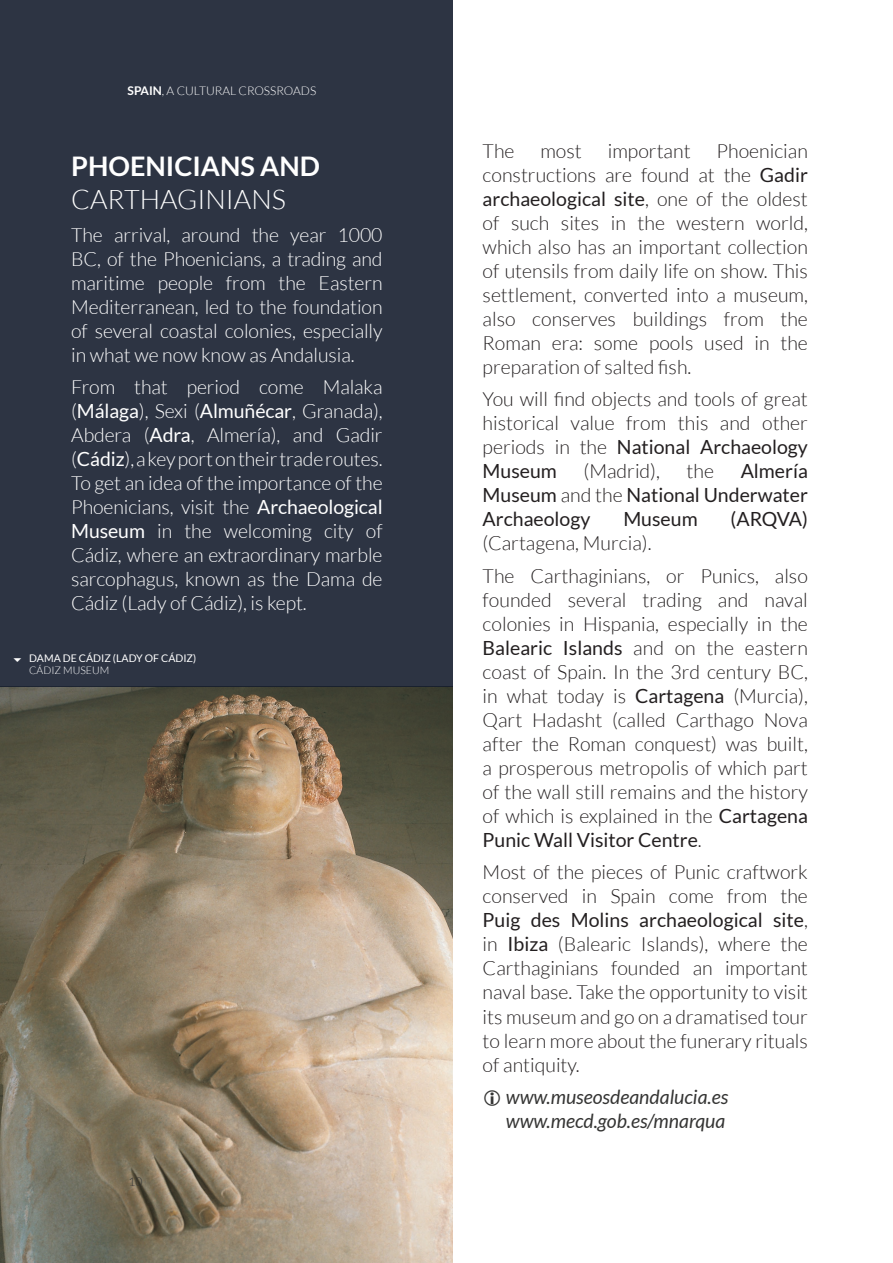
<style>
.page{position:relative;width:893px;height:1263px;background:#fff}
.page>*{position:absolute;margin:0;border:0;box-sizing:border-box;transform-origin:0 0}
.t1{font:700 27px/33px "Lato";color:#fff}
.Body{font:300 19.5px/24px "Lato";color:#231f20;text-align:justify}
.Body-2{font:300 19.5px/24px "Lato";letter-spacing:-.005em;color:#fff;text-align:justify}
.Body-3{font:19.5px/24px "Lato";color:#231f20;text-align:justify}
.t2{font:italic 19.5px/24px "Lato";color:#353534}
.t3{font:300 12px "Lato";color:#fff}
.t4{font:300 12px "Lato";color:#353534}
.t5{font:10.5px "Lato";color:#fff}
.SUBPIE_ARRIBA{font:300 10.5px "Lato";color:#fff}
.s1{font-weight:700}
.s2{font-weight:300}
.s3{font-weight:400}
</style>
<div class="page">
<img style="left:0;top:687px;width:453px;height:576px">
<div style="left:0;top:0;width:453px;height:687px;background:#2d3443"></div>
<p class="t3" style="left:128px;top:84px;width:190px"><span class="s1">SPAIN</span>, A CULTURAL CROSSROADS</p>
<h2 class="t1" style="left:71px;top:150px;width:250px">PHOENICIANS AND<br><span class="s2">CARTHAGINIANS</span></h2>
<p class="Body-2" style="left:71px;top:223px;width:313px">The arrival, around the year 1000<br>BC, of the Phoenicians, a trading and maritime people from the Eastern Mediterranean, led to the foundation of several coastal colonies, especially in what we now know as Andalusia.</p>
<p class="Body-2" style="left:71px;top:375px;width:313px">From that period come Malaka (<span class="s3">Málaga</span>), Sexi (<span class="s3">Almuñécar</span>, Granada), Abdera (<span class="s3">Adra</span>, Almería), and Gadir (<span class="s3">Cádiz</span>), a key port on their trade routes.<br>To get an idea of the importance of the Phoenicians, visit the <span class="s3">Archaeological Museum</span> in the welcoming city of Cádiz, where an extraordinary marble sarcophagus, known as the Dama de Cádiz (Lady of Cádiz), is kept.</p>
<p class="t5" style="left:29px;top:652px;width:169px">DAMA DE CÁDIZ (LADY OF CÁDIZ)</p>
<p class="SUBPIE_ARRIBA" style="left:29px;top:665px;width:82px">CÁDIZ MUSEUM</p>
<p class="t4" style="left:128px;top:1175px;width:15px">10</p>
<p class="Body" style="left:483px;top:139px;width:327px;text-indent:234px">Phoenician constructions are found at the <span class="s3">Gadir archaeological site</span>, one of the oldest of such sites in the western world, which also has an important collection of utensils from daily life on show. This settlement, converted into a museum, also conserves buildings from the Roman era: some pools used in the preparation of salted fish.</p>
<p class="Body" style="left:483px;top:387px;width:327px">You will find objects and tools of great historical value from this and other periods in the <span class="s3">National Archaeology Museum</span></p>
<p class="Body" style="left:483px;top:139px;width:33px">The</p>
<p class="Body" style="left:540px;top:139px;width:43px">most</p>
<p class="Body" style="left:608px;top:139px;width:84px">important</p>
<p class="Body" style="left:584px;top:459px;width:78px">(Madrid),</p>
<p class="Body" style="left:687px;top:459px;width:29px">the</p>
<p class="Body-3" style="left:483px;top:459px;width:327px;text-indent:258px">Almería Museum <span class="s2">and the</span> National Underwater Archaeology</p>
<p class="Body-3" style="left:623px;top:507px;width:76px">Museum</p>
<p class="Body-3" style="left:731px;top:507px;width:79px">(ARQVA)</p>
<p class="Body" style="left:483px;top:531px;width:170px">(Cartagena, Murcia).</p>
<p class="Body" style="left:483px;top:564px;width:327px">The Carthaginians, or Punics, also founded several trading and naval colonies in Hispania, especially in the <span class="s3">Balearic Islands</span> and on the eastern coast of Spain. In the 3rd century BC, in what today is <span class="s3">Cartagena</span> (Murcia), Qart Hadasht (called Carthago Nova after the Roman conquest) was built, a prosperous metropolis of which part of the wall still remains and the history of which is explained in the <span class="s3">Cartagena Punic Wall Visitor Centre</span>.</p>
<p class="Body" style="left:483px;top:860px;width:327px">Most of the pieces of Punic craftwork conserved in Spain come from the <span class="s3">Puig des Molins archaeological site</span>, in <span class="s3">Ibiza</span> (Balearic Islands), where the Carthaginians founded an important naval base. Take the opportunity to visit its museum and go on a dramatised tour to learn more about the funerary rituals of antiquity.</p>
<p class="t2" style="left:506px;top:1085px;width:224px">www.museosdeandalucia.es www.mecd.gob.es/mnarqua</p>
</div>
